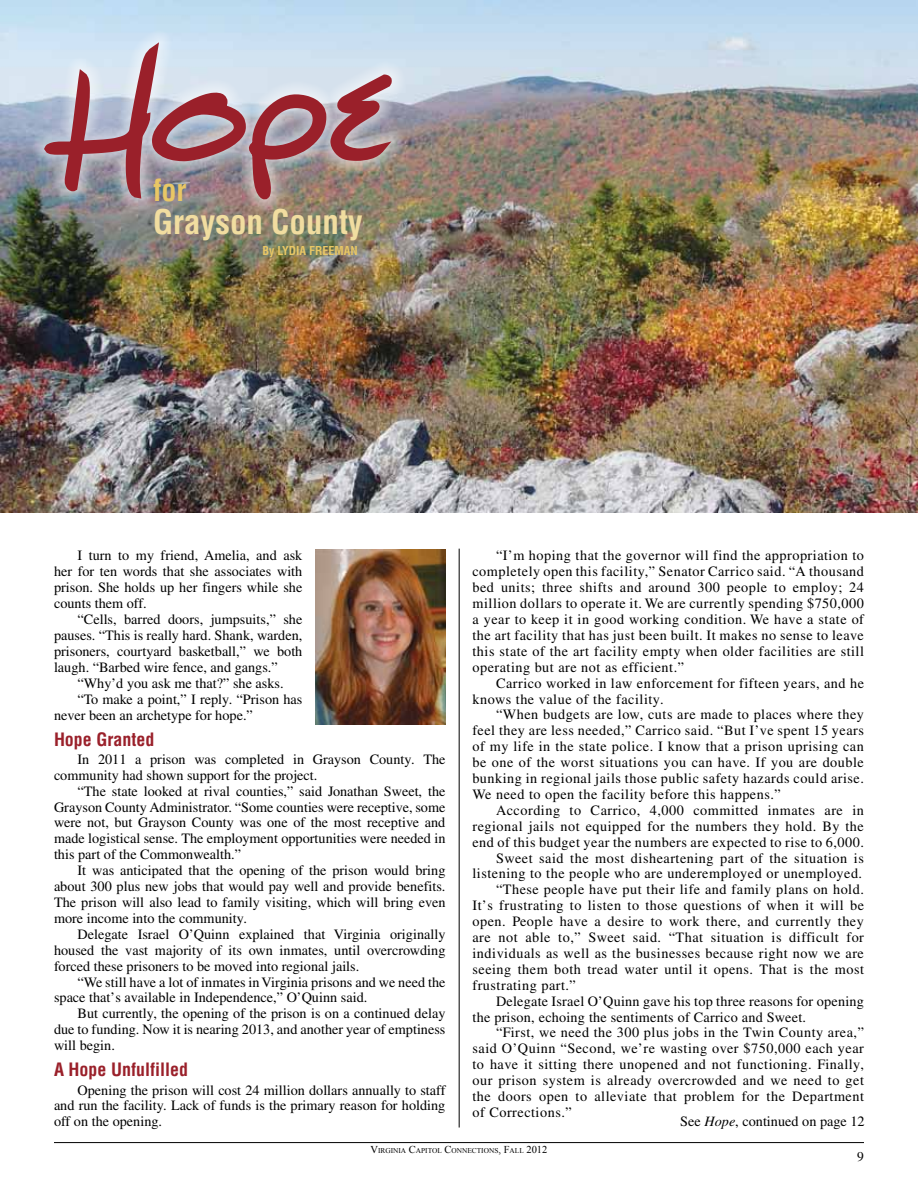
<style>
.page{position:relative;width:918px;height:1188px;background:#fff}
.page>*{position:absolute;margin:0;border:0;box-sizing:border-box;transform-origin:0 0}
.t1{font:700 condensed 33px "Helvetica";color:#f1dda0}
.t2{font:700 condensed 30px "Helvetica";color:#e9c765}
.t3{font:700 condensed 18px "Helvetica";color:#9a202a}
.t4{font:14.25px/15.9px "Times";letter-spacing:.035em;color:#000;text-align:justify}
.t5{font:14.25px/15.9px "Times";color:#000}
.t6{font:14.25px "Times";letter-spacing:.015em;color:#000}
.t7{font:13.5px "Times";color:#000}
.t8{font:700 condensed 12px "Helvetica";color:#e9c765}
.t9{font:7.35px "Times New Roman";color:#000}
.s1{font-style:italic}
.s2{font-size:10.5px}
</style>
<div class="page">
<hr style="left:54px;top:1142px;width:810px;height:1px;background:#000">
<hr style="left:459px;top:549px;width:1px;height:579px;background:#000">
<img style="left:0;top:0;width:918px;height:513px">
<img style="left:31px;top:30px;width:375px;height:183px">
<img style="left:38px;top:35px;width:363px;height:171px">
<img style="left:316px;top:549px;width:130px;height:175px">
<h2 class="t2" style="left:153px;top:172px;width:35px">for</h2>
<h1 class="t1" style="left:153px;top:202px;width:211px">Grayson County</h1>
<p class="t8" style="left:262px;top:243px;width:68px">By Lydia Freeman</p>
<p class="t4" style="left:54px;top:548px;width:250px;text-indent:24px">I turn to my friend, Amelia, and ask her for ten words that she associates with prison. She holds up her fingers while she counts them off.</p>
<p class="t4" style="left:54px;top:611px;width:250px;text-indent:24px">“Cells, barred doors, jumpsuits,” she pauses. “This is really hard. Shank, warden, prisoners, courtyard basketball,” we both laugh. “Barbed wire fence, and gangs.”</p>
<p class="t5" style="left:78px;top:675px;width:208px">“Why’d you ask me that?” she asks.</p>
<p class="t5" style="left:78px;top:691px;width:226px">“To make a point,” I reply. “Prison has</p>
<p class="t5" style="left:54px;top:707px;width:200px">never been an archetype for hope.”</p>
<p class="t3" style="left:54px;top:728px;width:102px">Hope Granted</p>
<p class="t5" style="left:54px;top:751px;width:393px;text-indent:24px">In 2011 a prison was completed in Grayson County. The community had shown support for the project.</p>
<p class="t4" style="left:54px;top:783px;width:393px;text-indent:24px">“The state looked at rival counties,” said Jonathan Sweet, the Grayson County Administrator. “Some counties were receptive, some were not, but Grayson County was one of the most receptive and made logistical sense. The employment opportunities were needed in this part of the Commonwealth.”</p>
<p class="t4" style="left:54px;top:862px;width:393px;text-indent:24px">It was anticipated that the opening of the prison would bring about 300 plus new jobs that would pay well and provide benefits.<br>The prison will also lead to family visiting, which will bring even more income into the community.</p>
<p class="t4" style="left:54px;top:926px;width:393px;text-indent:24px">Delegate Israel O’Quinn explained that Virginia originally housed the vast majority of its own inmates, until overcrowding forced these prisoners to be moved into regional jails.</p>
<p class="t5" style="left:54px;top:974px;width:393px;text-indent:24px">“We still have a lot of inmates in Virginia prisons and we need the space that’s available in Independence,” O’Quinn said.</p>
<p class="t4" style="left:54px;top:1006px;width:393px;text-indent:24px">But currently, the opening of the prison is on a continued delay due to funding. Now it is nearing 2013, and another year of emptiness will begin.</p>
<p class="t3" style="left:54px;top:1059px;width:136px">A Hope Unfulfilled</p>
<p class="t4" style="left:54px;top:1082px;width:393px;text-indent:24px">Opening the prison will cost 24 million dollars annually to staff and run the facility. Lack of funds is the primary reason for holding off on the opening.</p>
<p class="t4" style="left:473px;top:548px;width:393px;text-indent:24px">“I’m hoping that the governor will find the appropriation to completely open this facility,” Senator Carrico said. “A thousand bed units; three shifts and around 300 people to employ; 24 million dollars to operate it. We are currently spending $750,000 a year to keep it in good working condition. We have a state of the art facility that has just been built. It makes no sense to leave this state of the art facility empty when older facilities are still operating but are not as efficient.”</p>
<p class="t4" style="left:473px;top:675px;width:393px;text-indent:24px">Carrico worked in law enforcement for fifteen years, and he knows the value of the facility.</p>
<p class="t4" style="left:473px;top:707px;width:393px;text-indent:24px">“When budgets are low, cuts are made to places where they feel they are less needed,” Carrico said. “But I’ve spent 15 years of my life in the state police. I know that a prison uprising can be one of the worst situations you can have. If you are double bunking in regional jails those public safety hazards could arise.<br>We need to open the facility before this happens.”</p>
<p class="t4" style="left:496px;top:802px;width:369px">According to Carrico, 4,000 committed inmates are in</p>
<p class="t4" style="left:473px;top:818px;width:393px">regional jails not equipped for the numbers they hold. By the</p>
<p class="t4" style="left:473px;top:834px;width:393px">end of this budget year the numbers are expected to rise to 6,000.</p>
<p class="t4" style="left:496px;top:850px;width:369px">Sweet said the most disheartening part of the situation is</p>
<p class="t4" style="left:473px;top:866px;width:391px">listening to the people who are underemployed or unemployed.</p>
<p class="t4" style="left:496px;top:882px;width:369px">“These people have put their life and family plans on hold.</p>
<p class="t4" style="left:473px;top:897px;width:393px">It’s frustrating to listen to those questions of when it will be</p>
<p class="t4" style="left:473px;top:913px;width:393px">open. People have a desire to work there, and currently they</p>
<p class="t4" style="left:473px;top:929px;width:393px">are not able to,” Sweet said. “That situation is difficult for</p>
<p class="t4" style="left:473px;top:945px;width:393px">individuals as well as the businesses because right now we are</p>
<p class="t4" style="left:473px;top:961px;width:393px">seeing them both tread water until it opens. That is the most</p>
<p class="t4" style="left:473px;top:977px;width:105px">frustrating part.”</p>
<p class="t6" style="left:496px;top:993px;width:369px">Delegate Israel O’Quinn gave his top three reasons for opening</p>
<p class="t6" style="left:473px;top:1009px;width:335px">the prison, echoing the sentiments of Carrico and Sweet.</p>
<p class="t4" style="left:496px;top:1025px;width:369px">“First, we need the 300 plus jobs in the Twin County area,”</p>
<p class="t4" style="left:473px;top:1041px;width:393px">said O’Quinn “Second, we’re wasting over $750,000 each year</p>
<p class="t4" style="left:473px;top:1057px;width:393px">to have it sitting there unopened and not functioning. Finally,</p>
<p class="t4" style="left:473px;top:1072px;width:393px">our prison system is already overcrowded and we need to get</p>
<p class="t4" style="left:473px;top:1088px;width:393px">the doors open to alleviate that problem for the Department</p>
<p class="t4" style="left:473px;top:1104px;width:101px">of Corrections.”</p>
<p class="t5" style="left:680px;top:1114px;width:186px">See <span class="s1">Hope</span>, continued on page 12</p>
<p class="t9" style="left:371px;top:1145px;width:178px"><span class="s2">V</span>IRGINIA <span class="s2">C</span>APITOL <span class="s2">C</span>ONNECTIONS<span class="s2">, F</span>ALL <span class="s2">2012</span></p>
<p class="t7" style="left:857px;top:1149px;width:8px">9</p>
</div>
